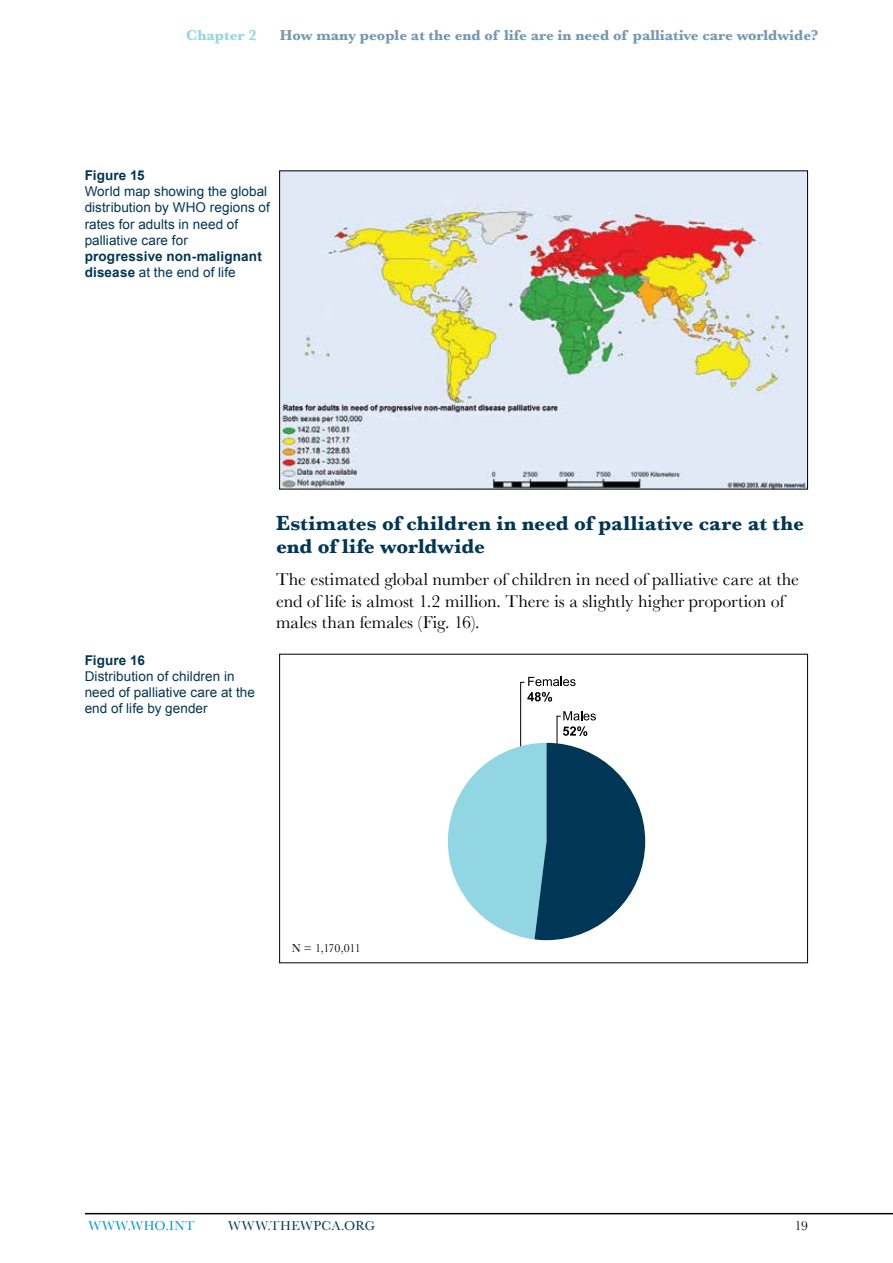
<style>
.page{position:relative;width:893px;height:1263px;background:#fff}
.page>*{position:absolute;margin:0;border:0;box-sizing:border-box;transform-origin:0 0}
.t1{font:700 21px/22.5px "Baskerville";color:#003656}
.t2{font:18px/21.6px "Baskerville";color:#000}
.t3{font:700 15px "Baskerville";color:#7297b2}
.t4{font:700 15px "Baskerville";color:#92d6e3}
.t5{font:13.5px/16.2px "Arial";letter-spacing:.005em;color:#003656}
.t6{font:700 13.5px/16.2px "Arial";letter-spacing:.01em;color:#003656}
.t7{font:13.5px "Baskerville";letter-spacing:.03em;color:#003656}
.t8{font:13.5px "Baskerville";letter-spacing:.045em;color:#0093d5}
.t9{font:13.5px "Baskerville";color:#000}
.t10{font:12px "Baskerville";letter-spacing:-.045em;color:#000}
.s1{font-weight:400}
</style>
<div class="page">
<hr style="left:85px;top:1213px;width:808px;height:1px;background:#000">
<img style="left:281px;top:172px;width:525px;height:315px">
<div style="left:279px;top:170px;width:529px;height:319px;border:1px solid #000"></div>
<svg style="left:447px;top:677px;width:198px;height:263px"></svg>
<div style="left:279px;top:654px;width:529px;height:309px;border:1px solid #000"></div>
<p class="t4" style="left:186px;top:26px;width:72px">Chapter 2</p>
<p class="t3" style="left:280px;top:26px;width:540px">How many people at the end of life are in need of palliative care worldwide?</p>
<p class="t6" style="left:85px;top:167px;width:62px">Figure 15</p>
<p class="t5" style="left:85px;top:183px;width:187px">World map showing the global distribution by WHO regions of rates for adults in need of palliative care for</p>
<p class="t6" style="left:85px;top:248px;width:179px">progressive non-malignant disease <span class="s1">at the end of life</span></p>
<p class="t6" style="left:85px;top:652px;width:62px">Figure 16</p>
<p class="t5" style="left:85px;top:668px;width:172px">Distribution of children in need of palliative care at the end of life by gender</p>
<h1 class="t1" style="left:276px;top:512px;width:529px">Estimates of children in need of palliative care at the end of life worldwide</h1>
<h2 class="t2" style="left:276px;top:568px;width:525px">The estimated global number of children in need of palliative care at the end of life is almost 1.2 million. There is a slightly higher proportion of males than females (Fig. 16).</h2>
<p class="t10" style="left:292px;top:941px;width:70px">N = 1,170,011</p>
<p class="t8" style="left:88px;top:1218px;width:108px">WWW.WHO.INT</p>
<p class="t7" style="left:228px;top:1218px;width:148px">WWW.THEWPCA.ORG</p>
<p class="t9" style="left:795px;top:1218px;width:15px">19</p>
</div>
